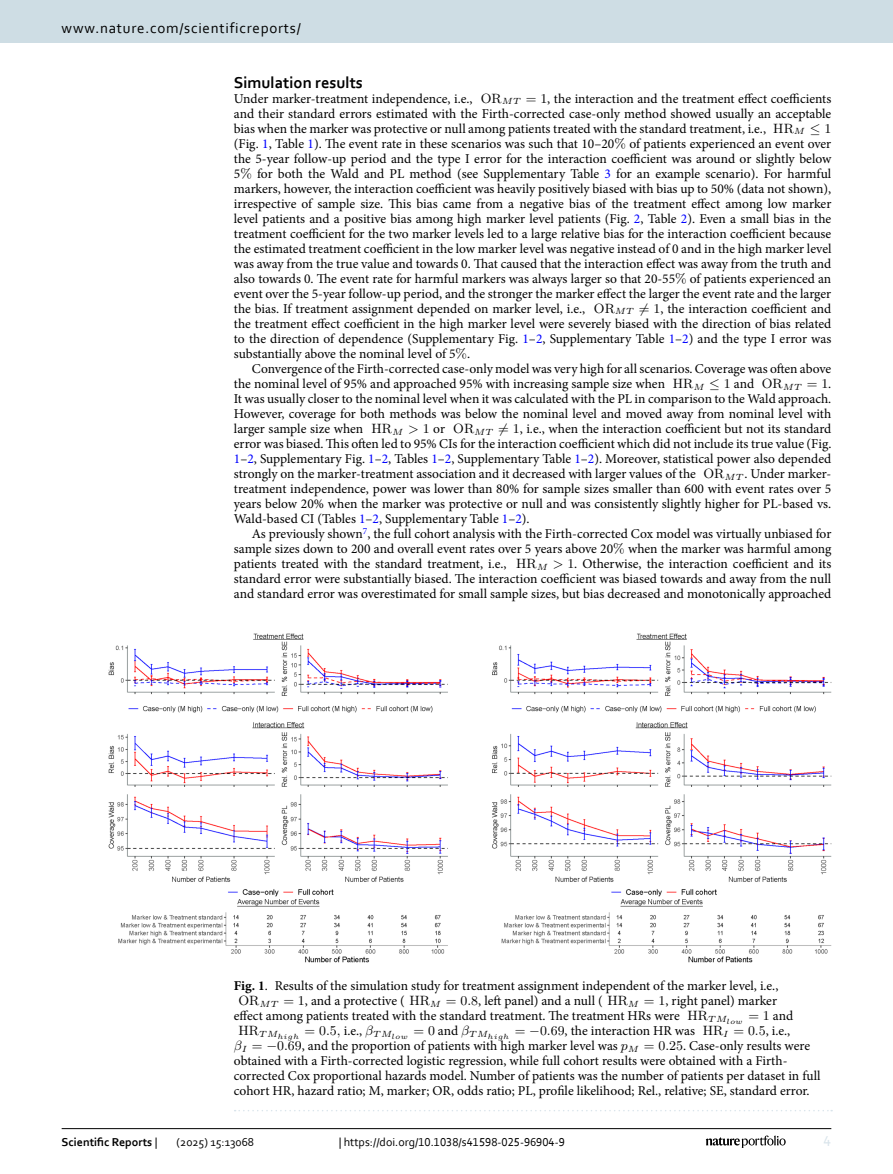
<style>
.page{position:relative;width:893px;height:1174px;background:#fff}
.page>*{position:absolute;margin:0;border:0;box-sizing:border-box;transform-origin:0 0}
.Head_1{font:700 16.5px "Corbel";color:#000}
.t1{font:15px "Corbel";letter-spacing:.05em;color:#000}
.t2{font:15px "Corbel";color:#d9e4eb}
.Body_Text{font:13.5px/15px "Minion Pro";color:#000;text-align:justify}
.Body_Text_Indent{font:13.5px/15px "Minion Pro";color:#000;text-align:justify}
.Figure_Caption{font:13.5px/15px "Minion Pro";color:#000}
.t3{font:13.5px "SFRM0900";color:#000}
.t4{font:12px "Corbel";color:#000}
.t5{font:700 12px "Corbel";color:#000}
.t6{font:7.5px "LM Math Italic 5";color:#000}
.s1{font-family:"SFRM0900"}
.s2{font-family:"LM Roman 9"}
.s3{color:#00f}
.s4{font-family:"Minion Pro"}
.s5{font-family:"LM Math Italic 9"}
.s6{font-weight:700}
.s7{font-weight:400}
</style>
<div class="page">
<img style="left:108px;top:634px;width:723px;height:328px">
<svg style="left:235px;top:1110px;width:597px;height:1px"></svg>
<hr style="left:62px;top:1128px;width:769px;height:1px;background:#000">
<svg style="left:706px;top:1135px;width:80px;height:12px"></svg>
<div style="left:0;top:0;width:893px;height:43px;background:#cedde4"></div>
<p class="t1" style="left:62px;top:18px;width:241px">www.nature.com/scientificreports/</p>
<p class="Head_1" style="left:234px;top:72px;width:131px">Simulation results</p>
<p class="Body_Text" style="left:234px;top:91px;width:240px">Under marker-treatment independence, i.e.,</p>
<p class="Body_Text" style="left:481px;top:91px;width:352px"><span class="s1">OR</span><sub>MT</sub> <span class="s2">= 1</span>, the interaction and the treatment effect coefficients</p>
<p class="Body_Text" style="left:234px;top:106px;width:599px">and their standard errors estimated with the Firth-corrected case-only method showed usually an acceptable bias when the marker was protective or null among patients treated with the standard treatment, i.e.,</p>
<p class="t3" style="left:773px;top:120px;width:60px">HR<sub>M</sub> ≤ <span class="s2">1</span></p>
<p class="Body_Text" style="left:234px;top:136px;width:599px">(Fig. <span class="s3">1</span>, Table <span class="s3">1</span>). The event rate in these scenarios was such that 10–20<span class="s2">%</span> of patients experienced an event over the 5-year follow-up period and the type I error for the interaction coefficient was around or slightly below 5<span class="s2">%</span> for both the Wald and PL method (see Supplementary Table <span class="s3">3</span> for an example scenario). For harmful markers, however, the interaction coefficient was heavily positively biased with bias up to 50% (data not shown), irrespective of sample size. This bias came from a negative bias of the treatment effect among low marker level patients and a positive bias among high marker level patients (Fig. <span class="s3">2</span>, Table <span class="s3">2</span>). Even a small bias in the treatment coefficient for the two marker levels led to a large relative bias for the interaction coefficient because the estimated treatment coefficient in the low marker level was negative instead of 0 and in the high marker level was away from the true value and towards 0. That caused that the interaction effect was away from the truth and also towards 0. The event rate for harmful markers was always larger so that 20-55<span class="s2">%</span> of patients experienced an event over the 5-year follow-up period, and the stronger the marker effect the larger the event rate and the larger the bias. If treatment assignment depended on marker level, i.e.,</p>
<p class="Body_Text" style="left:594px;top:301px;width:239px"><span class="s1">OR</span><sub>MT</sub> <span class="s2">= 1</span>, the interaction coefficient and</p>
<p class="Body_Text" style="left:234px;top:316px;width:599px">the treatment effect coefficient in the high marker level were severely biased with the direction of bias related to the direction of dependence (Supplementary Fig. <span class="s3">1</span>–<span class="s3">2</span>, Supplementary Table <span class="s3">1</span>–<span class="s3">2</span>) and the type I error was substantially above the nominal level of 5<span class="s2">%</span>.</p>
<p class="Body_Text_Indent" style="left:234px;top:361px;width:599px;text-indent:18px">Convergence of the Firth-corrected case-only model was very high for all scenarios. Coverage was often above the nominal level of 95% and approached 95% with increasing sample size when</p>
<p class="Body_Text" style="left:673px;top:376px;width:83px"><span class="s1">HR</span><sub>M</sub> ≤ <span class="s2">1</span> and</p>
<p class="t3" style="left:762px;top:375px;width:71px">OR<sub>MT</sub> <span class="s2">= 1</span><span class="s4">.</span></p>
<p class="Body_Text_Indent" style="left:234px;top:391px;width:599px">It was usually closer to the nominal level when it was calculated with the PL in comparison to the Wald approach.<br>However, coverage for both methods was below the nominal level and moved away from nominal level with larger sample size when</p>
<p class="t3" style="left:372px;top:420px;width:75px">HR<sub>M</sub> <span class="s5">&gt;</span> <span class="s2">1</span> <span class="s4">or</span></p>
<p class="Body_Text" style="left:453px;top:421px;width:379px"><span class="s1">OR</span><sub>MT</sub> <span class="s2">= 1</span>, i.e., when the interaction coefficient but not its standard</p>
<p class="Body_Text_Indent" style="left:234px;top:436px;width:599px">error was biased. This often led to 95% CIs for the interaction coefficient which did not include its true value (Fig.<br><span class="s3">1</span>–<span class="s3">2</span>, Supplementary Fig. <span class="s3">1</span>–<span class="s3">2</span>, Tables <span class="s3">1</span>–<span class="s3">2</span>, Supplementary Table <span class="s3">1</span>–<span class="s3">2</span>). Moreover, statistical power also depended strongly on the marker-treatment association and it decreased with larger values of the</p>
<p class="Body_Text" style="left:703px;top:466px;width:129px"><span class="s1">OR</span><sub>MT</sub> . Under marker-</p>
<p class="Body_Text_Indent" style="left:234px;top:481px;width:599px">treatment independence, power was lower than 80% for sample sizes smaller than 600 with event rates over 5 years below 20% when the marker was protective or null and was consistently slightly higher for PL-based vs.<br>Wald-based CI (Tables <span class="s3">1</span>–<span class="s3">2</span>, Supplementary Table <span class="s3">1</span>–<span class="s3">2</span>).</p>
<p class="Body_Text_Indent" style="left:234px;top:526px;width:599px;text-indent:18px">As previously shown<sup>7</sup>, the full cohort analysis with the Firth-corrected Cox model was virtually unbiased for sample sizes down to 200 and overall event rates over 5 years above 20<span class="s2">%</span> when the marker was harmful among patients treated with the standard treatment, i.e.,</p>
<p class="Body_Text" style="left:516px;top:556px;width:317px"><span class="s1">HR</span><sub>M</sub> <span class="s5">&gt;</span> <span class="s2">1</span>. Otherwise, the interaction coefficient and its</p>
<p class="Body_Text_Indent" style="left:234px;top:571px;width:599px">standard error were substantially biased. The interaction coefficient was biased towards and away from the null and standard error was overestimated for small sample sizes, but bias decreased and monotonically approached</p>
<p class="Figure_Caption" style="left:234px;top:978px;width:546px"><span class="s6">Fig. 1</span>. Results of the simulation study for treatment assignment independent of the marker level, i.e.,</p>
<p class="Body_Text" style="left:238px;top:993px;width:540px"><span class="s1">OR</span><sub>MT</sub> <span class="s2">= 1</span>, and a protective ( <span class="s1">HR</span><sub>M</sub> <span class="s2">= 0</span><span class="s5">.</span><span class="s2">8</span>, left panel) and a null ( <span class="s1">HR</span><sub>M</sub> <span class="s2">= 1</span>, right panel) marker</p>
<p class="Figure_Caption" style="left:234px;top:1008px;width:447px">effect among patients treated with the standard treatment. The treatment HRs were</p>
<p class="t6" style="left:687px;top:1018px;width:84px"><sup>HR</sup><sup>TM</sup>low <sup>=</sup> <sup>1</sup></p>
<p class="Figure_Caption" style="left:773px;top:1008px;width:22px">and</p>
<p class="t6" style="left:238px;top:1033px;width:104px"><sup>HR</sup><sup>TM</sup>high <sup>=</sup> <sup>0</sup><sup>.</sup><sup>5</sup><sup>,</sup></p>
<p class="Figure_Caption" style="left:344px;top:1023px;width:20px">i.e.,</p>
<p class="t6" style="left:365px;top:1033px;width:71px"><sup>β</sup><sup>TM</sup>low <sup>=</sup> <sup>0</sup></p>
<p class="Figure_Caption" style="left:438px;top:1023px;width:22px">and</p>
<p class="t6" style="left:461px;top:1033px;width:105px"><sup>β</sup><sup>TM</sup>high <sup>=</sup> −<sup>0</sup><sup>.</sup><sup>69</sup></p>
<p class="Figure_Caption" style="left:565px;top:1023px;width:132px">, the interaction HR was</p>
<p class="Body_Text" style="left:703px;top:1023px;width:89px"><span class="s1">HR</span><sub>I</sub> <span class="s2">= 0</span><span class="s5">.</span><span class="s2">5</span>, i.e.,</p>
<p class="Body_Text" style="left:234px;top:1038px;width:578px"><span class="s5">β</span><sub>I</sub> <span class="s2">=</span> −<span class="s2">0</span><span class="s5">.</span><span class="s2">69</span>, and the proportion of patients with high marker level was <span class="s5">p</span><sub>M</sub> <span class="s2">= 0</span><span class="s5">.</span><span class="s2">25</span>. Case-only results were</p>
<p class="Figure_Caption" style="left:234px;top:1053px;width:588px">obtained with a Firth-corrected logistic regression, while full cohort results were obtained with a Firth&shy;corrected Cox proportional hazards model. Number of patients was the number of patients per dataset in full cohort HR, hazard ratio; M, marker; OR, odds ratio; PL, profile likelihood; Rel., relative; SE, standard error.</p>
<p class="t5" style="left:62px;top:1134px;width:97px">Scientific Reports <span class="s7">|</span></p>
<p class="t4" style="left:177px;top:1134px;width:79px">(2025) 15:13068</p>
<p class="t4" style="left:339px;top:1134px;width:228px">| https://doi.org/10.1038/s41598-025-96904-9</p>
<p class="t2" style="left:824px;top:1132px;width:9px">4</p>
</div>
